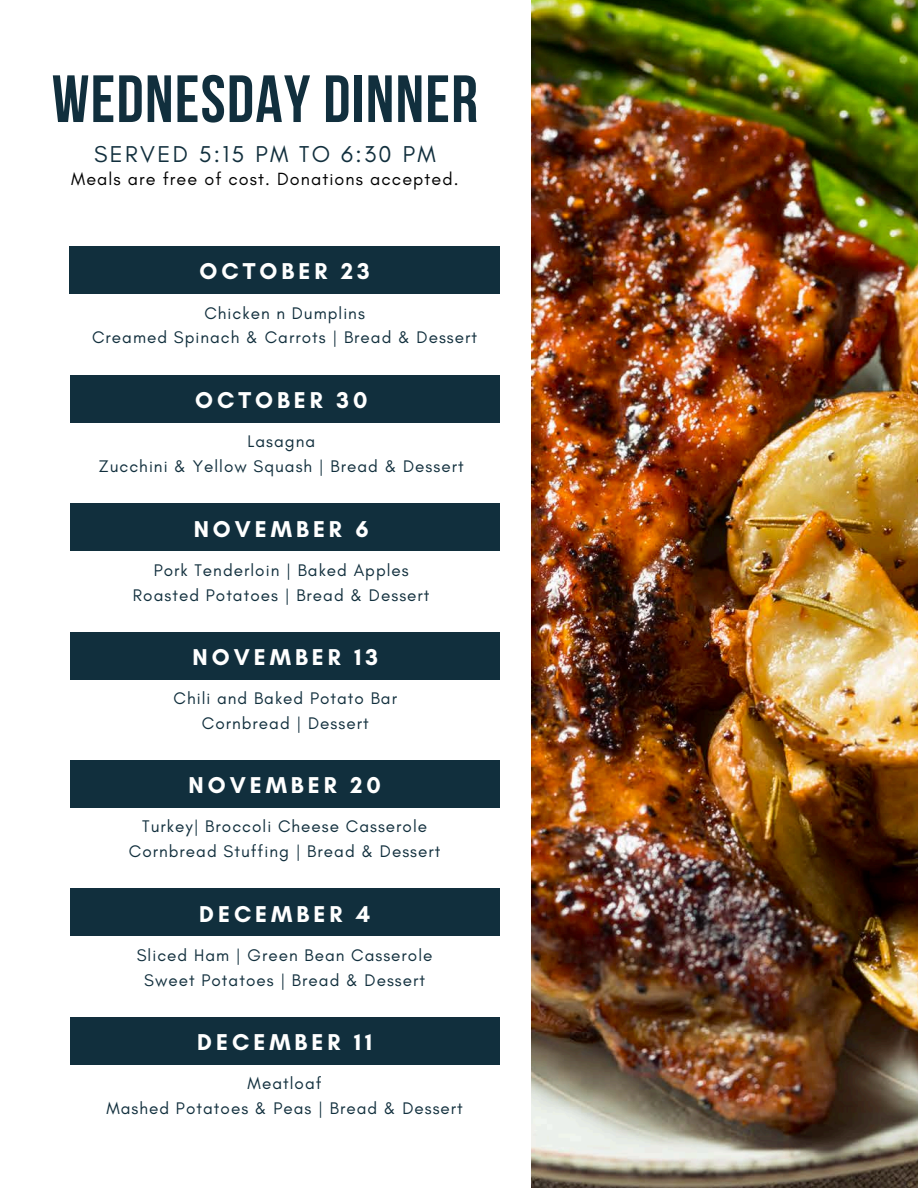
<style>
.page{position:relative;width:918px;height:1188px;background:#fff}
.page>*{position:absolute;margin:0;border:0;box-sizing:border-box;transform-origin:0 0}
.t1{font:700 66.6px "Bebas Neue";letter-spacing:.02em;color:#112f3d}
.t2{font:700 23.4px "Glacial Indifference";letter-spacing:.17em;color:#fff}
.t3{font:23.4px "Glacial Indifference";letter-spacing:.1em;color:#112f3d}
.t4{font:18px "Glacial Indifference";letter-spacing:.06em;color:#000}
.t5{font:17.1px "Glacial Indifference";letter-spacing:.06em;color:#112f3d}
</style>
<div class="page">
<img style="left:532px;top:0;width:386px;height:1188px">
<div style="left:70px;top:632px;width:430px;height:47px;background:#112f3d"></div>
<div style="left:70px;top:247px;width:430px;height:47px;background:#112f3d"></div>
<div style="left:70px;top:375px;width:430px;height:47px;background:#112f3d"></div>
<div style="left:70px;top:504px;width:430px;height:47px;background:#112f3d"></div>
<div style="left:70px;top:760px;width:430px;height:47px;background:#112f3d"></div>
<div style="left:70px;top:889px;width:430px;height:47px;background:#112f3d"></div>
<div style="left:70px;top:1017px;width:430px;height:47px;background:#112f3d"></div>
<h1 class="t1" style="left:52px;top:72px;width:428px">WEDNESDAY DINNER</h1>
<h3 class="t3" style="left:94px;top:140px;width:343px">SERVED 5:15 PM TO 6:30 PM</h3>
<p class="t4" style="left:71px;top:168px;width:389px">Meals are free of cost. Donations accepted.</p>
<h2 class="t2" style="left:200px;top:257px;width:172px">OCTOBER 23</h2>
<p class="t5" style="left:204px;top:302px;width:162px">Chicken n Dumplins</p>
<p class="t5" style="left:92px;top:327px;width:387px">Creamed Spinach &amp; Carrots | Bread &amp; Dessert</p>
<p class="t2" style="left:195px;top:386px;width:174px">OCTOBER 30</p>
<h2 class="t5" style="left:247px;top:431px;width:69px">Lasagna</h2>
<p class="t5" style="left:99px;top:456px;width:367px">Zucchini &amp; Yellow Squash | Bread &amp; Dessert</p>
<p class="t2" style="left:194px;top:514px;width:177px">NOVEMBER 6</p>
<p class="t5" style="left:154px;top:560px;width:257px">Pork Tenderloin | Baked Apples</p>
<h2 class="t5" style="left:133px;top:584px;width:298px">Roasted Potatoes | Bread &amp; Dessert</h2>
<p class="t2" style="left:193px;top:643px;width:187px">NOVEMBER 13</p>
<p class="t5" style="left:174px;top:688px;width:225px">Chili and Baked Potato Bar</p>
<p class="t5" style="left:202px;top:712px;width:168px">Cornbread | Dessert</p>
<p class="t2" style="left:189px;top:771px;width:194px">NOVEMBER 20</p>
<p class="t5" style="left:142px;top:816px;width:287px">Turkey| Broccoli Cheese Casserole</p>
<h2 class="t5" style="left:129px;top:841px;width:313px">Cornbread Stuffing | Bread &amp; Dessert</h2>
<p class="t2" style="left:199px;top:899px;width:172px">DECEMBER 4</p>
<p class="t5" style="left:137px;top:945px;width:297px">Sliced Ham | Green Bean Casserole</p>
<p class="t5" style="left:144px;top:969px;width:282px">Sweet Potatoes | Bread &amp; Dessert</p>
<h2 class="t2" style="left:197px;top:1028px;width:176px">DECEMBER 11</h2>
<p class="t5" style="left:248px;top:1073px;width:76px">Meatloaf</p>
<p class="t5" style="left:106px;top:1098px;width:358px">Mashed Potatoes &amp; Peas | Bread &amp; Dessert</p>
</div>
